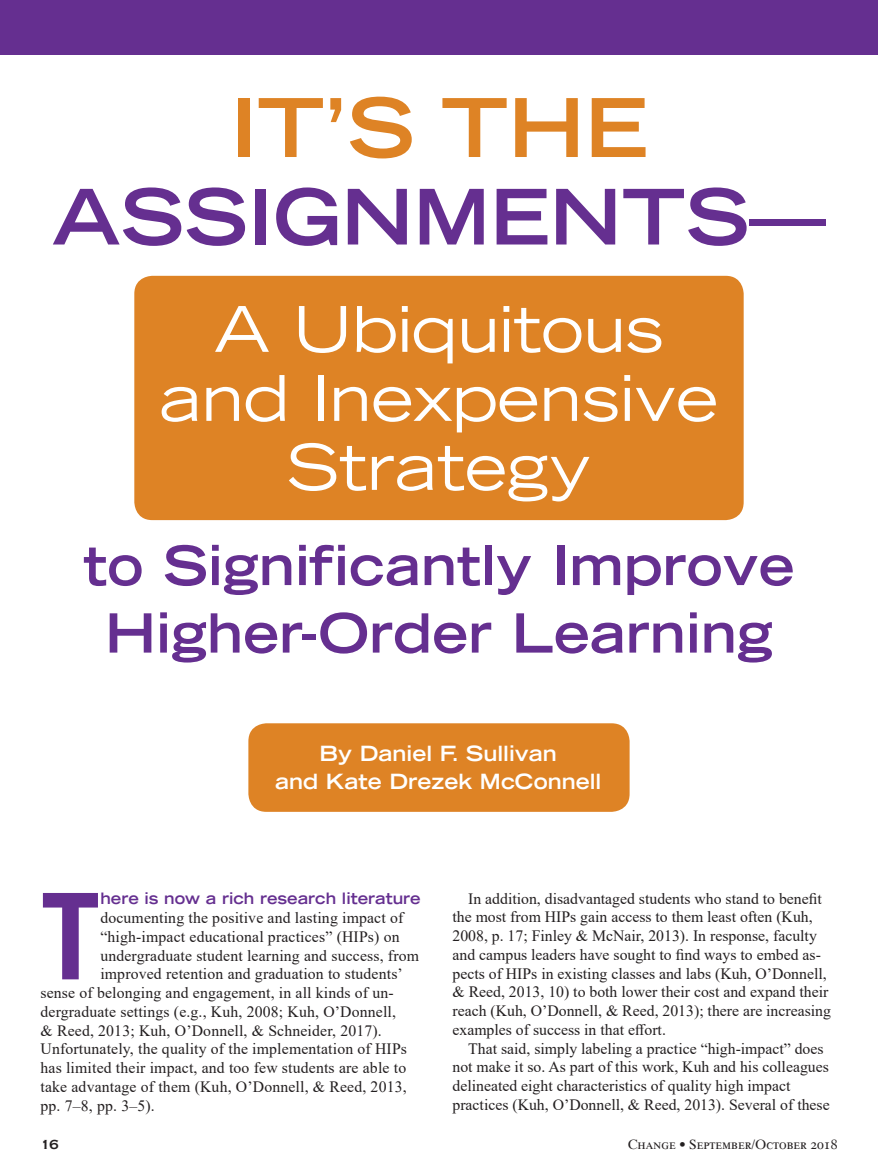
<style>
.page{position:relative;width:878px;height:1175px;background:#fff}
.page>*{position:absolute;margin:0;border:0;box-sizing:border-box;transform-origin:0 0}
.t1{font:700 119.7px "Trade Gothic LT Com";color:#652f90}
.t2{font:700 expanded 81px "Trade Gothic LT Std";color:#de8325}
.t3{font:700 expanded 76.5px "Trade Gothic LT Std";color:#652f90}
.t4{font:expanded 63px/69px "Trade Gothic LT Std";color:#fff;text-align:center}
.t5{font:700 expanded 54px/67.5px "Trade Gothic LT Std";color:#652f90;text-align:center}
.t6{font:700 expanded 21px/28.5px "Trade Gothic LT Std";color:#fff;text-align:center}
.t7{font:15.75px/18.8px "Times New Roman";color:#231f20}
.t8{font:700 expanded 15.75px "Trade Gothic LT Std";color:#652f90}
.t9{font:13.5px "Times Ten Roman SC";color:#231f20}
.t10{font:700 13.5px "Copperplate Gothic";color:#231f20}
</style>
<div class="page">
<div style="left:0;top:0;width:878px;height:54px;background:#652f90"></div>
<div style="left:134px;top:276px;width:609px;height:244px;background:#de8325;border-radius:18px"></div>
<div style="left:248px;top:723px;width:381px;height:89px;background:#de8325;border-radius:18px"></div>
<h2 class="t2" style="left:230px;top:75px;width:419px">IT’S THE</h2>
<h3 class="t3" style="left:52px;top:167px;width:775px">ASSIGNMENTS—</h3>
<h3 class="t4" style="left:160px;top:293px;width:560px">A Ubiquitous and Inexpensive<br>Strategy</h3>
<h3 class="t5" style="left:83px;top:530px;width:712px">to Significantly Improve<br>Higher-Order Learning</h3>
<h3 class="t6" style="left:275px;top:738px;width:328px">By Daniel F. Sullivan<br>and Kate Drezek McConnell</h3>
<h1 class="t1" style="left:40px;top:863px;width:61px">T</h1>
<p class="t8" style="left:100px;top:888px;width:322px">here is now a rich research literature</p>
<p class="t7" style="left:100px;top:908px;width:304px">documenting the positive and lasting impact of</p>
<p class="t7" style="left:100px;top:926px;width:301px">“high-impact educational practices” (HIPs) on</p>
<p class="t7" style="left:100px;top:945px;width:320px">undergraduate student learning and success, from</p>
<p class="t7" style="left:100px;top:964px;width:304px">improved retention and graduation to students’</p>
<p class="t7" style="left:40px;top:983px;width:355px">sense of belonging and engagement, in all kinds of un-</p>
<p class="t7" style="left:40px;top:1001px;width:357px">dergraduate settings (e.g., Kuh, 2008; Kuh, O’Donnell,</p>
<p class="t7" style="left:40px;top:1020px;width:343px">&amp; Reed, 2013; Kuh, O’Donnell, &amp; Schneider, 2017).</p>
<p class="t7" style="left:40px;top:1039px;width:368px">Unfortunately, the quality of the implementation of HIPs</p>
<p class="t7" style="left:40px;top:1057px;width:367px">has limited their impact, and too few students are able to</p>
<p class="t7" style="left:40px;top:1076px;width:367px">take advantage of them (Kuh, O’Donnell, &amp; Reed, 2013,</p>
<p class="t7" style="left:40px;top:1095px;width:116px">pp. 7–8, pp. 3–5).</p>
<p class="t7" style="left:452px;top:888px;width:380px;text-indent:16px">In addition, disadvantaged students who stand to benefit the most from HIPs gain access to them least often (Kuh, 2008, p. 17; Finley &amp; McNair, 2013). In response, faculty and campus leaders have sought to find ways to embed as&shy;pects of HIPs in existing classes and labs (Kuh, O’Donnell, &amp; Reed, 2013, 10) to both lower their cost and expand their reach (Kuh, O’Donnell, &amp; Reed, 2013); there are increasing examples of success in that effort.</p>
<p class="t7" style="left:452px;top:1038px;width:379px;text-indent:16px">That said, simply labeling a practice “high-impact” does not make it so. As part of this work, Kuh and his colleagues delineated eight characteristics of quality high impact practices (Kuh, O’Donnell, &amp; Reed, 2013). Several of these</p>
<p class="t10" style="left:40px;top:1136px;width:20px">16</p>
<p class="t9" style="left:627px;top:1136px;width:211px">Change • September/October 2018</p>
</div>
